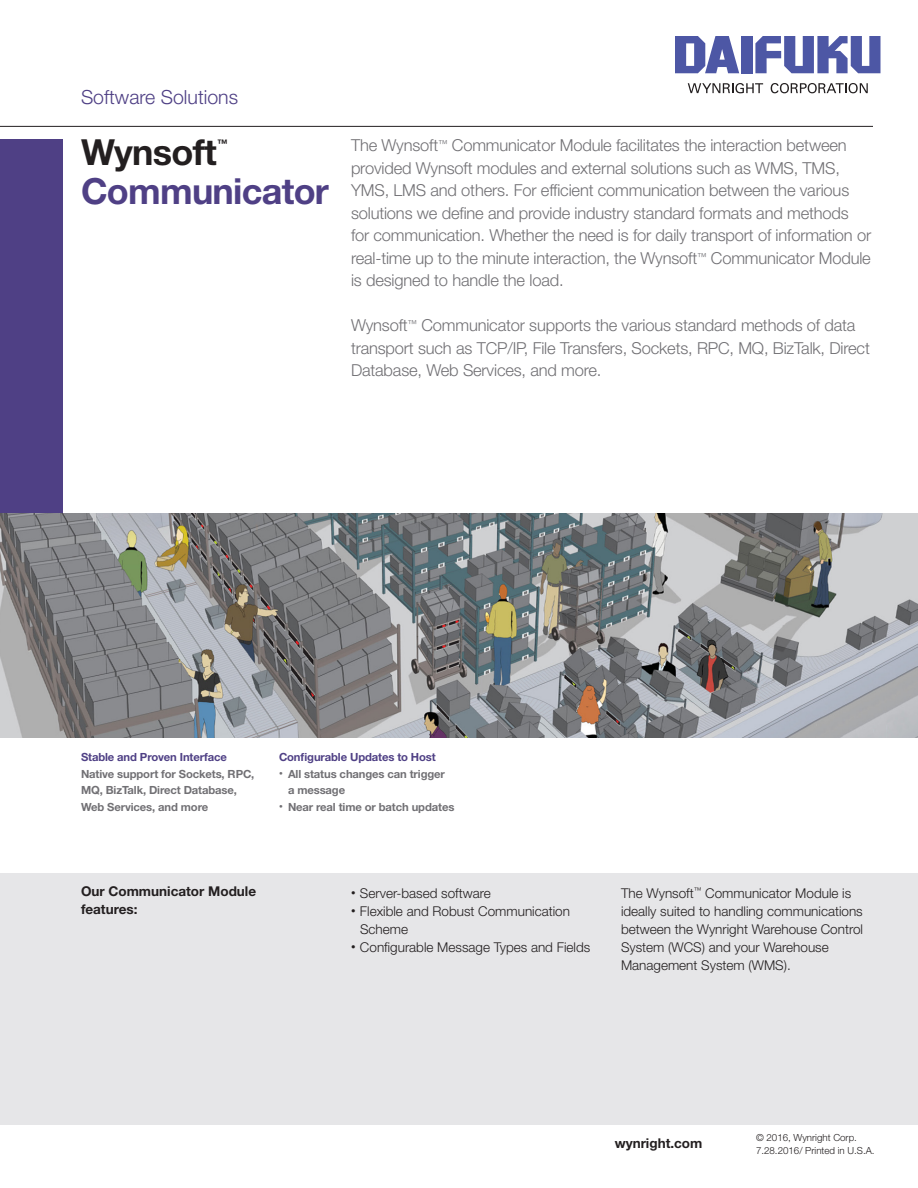
<style>
.page{position:relative;width:918px;height:1188px;background:#fff}
.page>*{position:absolute;margin:0;border:0;box-sizing:border-box;transform-origin:0 0}
.t1{font:700 36px "Helvetica Neue LT Std";letter-spacing:-.02em;color:#4f4085}
.t2{font:700 36px "Helvetica Neue LT Std";letter-spacing:-.02em;color:#231f20}
.Category_Head{font:300 19.5px "Helvetica Neue LT Std";color:#4f4085}
.t3{font:300 16.5px/22.5px "Helvetica Neue LT Std";letter-spacing:-.01em;color:#717074}
.t4{font:300 13.5px/18px "Helvetica Neue LT Std";color:#231f20}
.t5{font:700 13.5px "Helvetica Neue LT Std";color:#231f20}
.t6{font:700 11.25px/16.5px "Helvetica Neue LT Std";letter-spacing:-.01em;color:#717074}
.t7{font:700 11.25px "Helvetica Neue LT Std";letter-spacing:-.01em;color:#4f4085}
.t8{font:700 10.5px "Helvetica Neue LT Std";color:#231f20}
.t9{font:300 9.75px "Helvetica Neue LT Std";color:#231f20}
.s1{font-size:7.5px}
.s2{font-size:9px}
</style>
<div class="page">
<hr style="left:0;top:126px;width:873px;height:1px;background:#231f20">
<div style="left:0;top:873px;width:918px;height:252px;background:#e6e6e8"></div>
<div style="left:0;top:139px;width:63px;height:451px;background:#4f4085"></div>
<svg style="left:675px;top:36px;width:64px;height:37px"></svg>
<div style="left:741px;top:36px;width:11px;height:37px;background:#4d57a5"></div>
<svg style="left:755px;top:36px;width:125px;height:37px"></svg>
<svg style="left:688px;top:83px;width:75px;height:10px"></svg>
<svg style="left:771px;top:83px;width:97px;height:10px"></svg>
<img style="left:0;top:513px;width:918px;height:225px">
<p class="Category_Head" style="left:81px;top:85px;width:159px">Software Solutions</p>
<p class="t2" style="left:81px;top:130px;width:137px">Wynsoft</p>
<p class="t8" style="left:217px;top:137px;width:12px">™</p>
<p class="t1" style="left:81px;top:169px;width:249px">Communicator</p>
<p class="t3" style="left:351px;top:134px;width:522px">The Wynsoft<sup>™</sup> Communicator Module facilitates the interaction between provided Wynsoft modules and external solutions such as WMS, TMS, YMS, LMS and others. For efficient communication between the various solutions we define and provide industry standard formats and methods<br>for communication. Whether the need is for daily transport of information or real-time up to the minute interaction, the Wynsoft<sup>™</sup> Communicator Module is designed to handle the load.</p>
<p class="t3" style="left:351px;top:314px;width:520px">Wynsoft<sup>™</sup> Communicator supports the various standard methods of data transport such as TCP/IP, File Transfers, Sockets, RPC, MQ, BizTalk, Direct<br>Database, Web Services, and more.</p>
<p class="t7" style="left:81px;top:750px;width:147px">Stable and Proven Interface</p>
<p class="t6" style="left:81px;top:765px;width:175px">Native support for Sockets, RPC,<br>MQ, BizTalk, Direct Database,<br>Web Services, and more</p>
<p class="t7" style="left:279px;top:750px;width:158px">Configurable Updates to Host</p>
<p class="t6" style="left:279px;top:765px;width:167px"><span class="s1">•</span> All status changes can trigger</p>
<p class="t6" style="left:288px;top:782px;width:59px">a message</p>
<p class="t6" style="left:279px;top:798px;width:177px"><span class="s1">•</span> Near real time or batch updates</p>
<p class="t5" style="left:81px;top:883px;width:177px">Our Communicator Module</p>
<p class="t5" style="left:81px;top:901px;width:58px">features:</p>
<p class="t4" style="left:351px;top:884px;width:141px"><span class="s2">•</span> Server-based software</p>
<p class="t4" style="left:360px;top:902px;width:212px;text-indent:-9px"><span class="s2">•</span> Flexible and Robust Communication<br>Scheme</p>
<p class="t4" style="left:351px;top:938px;width:241px"><span class="s2">•</span> Configurable Message Types and Fields</p>
<p class="t4" style="left:621px;top:884px;width:244px">The Wynsoft<sup>™</sup> Communicator Module is ideally suited to handling communications between the Wynright Warehouse Control System (WCS) and your Warehouse</p>
<p class="t4" style="left:621px;top:956px;width:171px">Management System (WMS).</p>
<p class="t5" style="left:615px;top:1135px;width:89px">wynright.com</p>
<p class="t9" style="left:756px;top:1132px;width:103px">© 2016, Wynright Corp.</p>
<p class="t9" style="left:756px;top:1145px;width:120px">7.28.2016/ Printed in U.S.A.</p>
</div>
